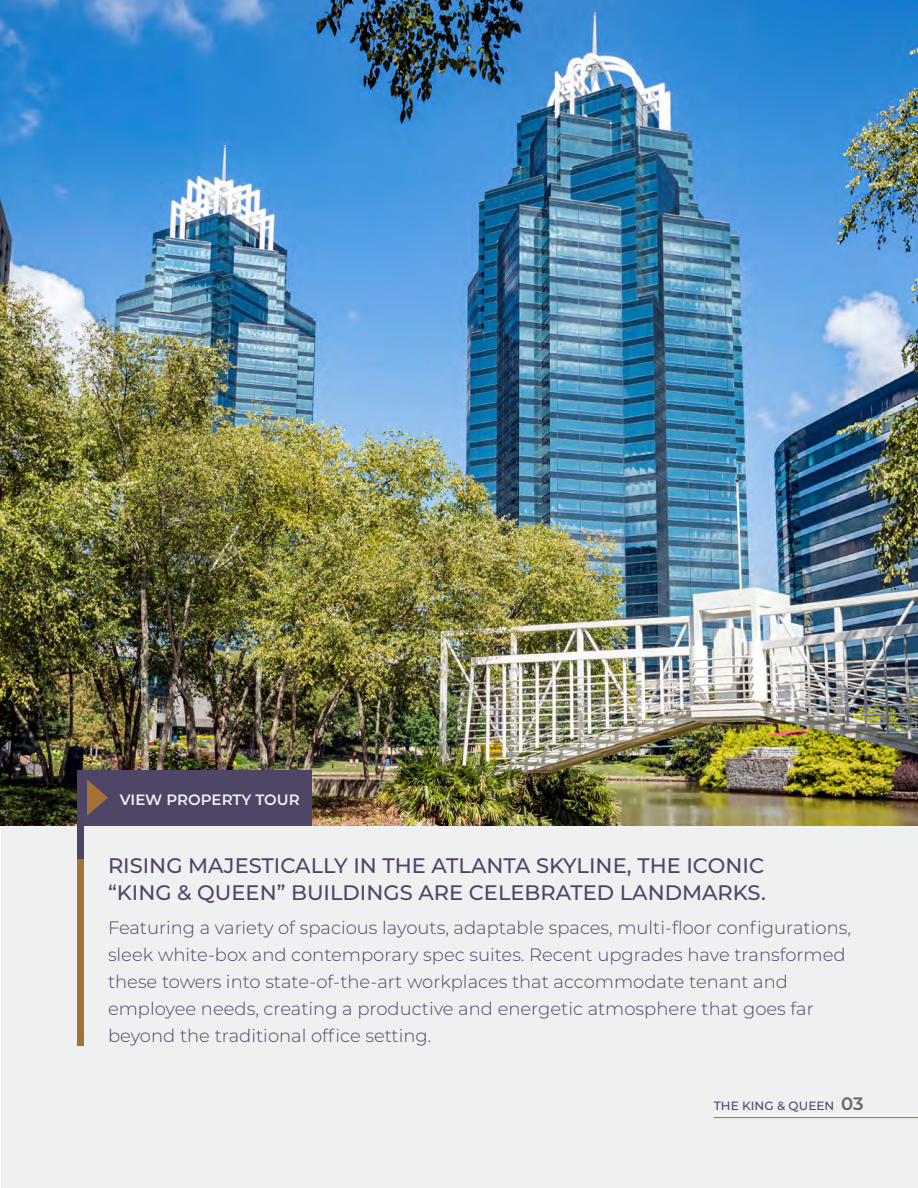
<style>
.page{position:relative;width:918px;height:1188px;background:#fff}
.page>*{position:absolute;margin:0;border:0;box-sizing:border-box;transform-origin:0 0}
.t1{font:500 21px/27px "Montserrat";color:#4f4567}
.t2{font:300 18px/27px "Montserrat";color:#4f4567}
.t3{font:600 15px "Montserrat";letter-spacing:-.01em;color:#eff0f0}
.t4{font:500 12px "Montserrat";letter-spacing:.005em;color:#4f4567}
.s1{font-weight:600;font-size:18px;color:#666768}
</style>
<div class="page">
<div style="left:1px;top:54px;width:917px;height:1134px;background:#eff0f0"></div>
<img style="left:0;top:0;width:918px;height:825px">
<div style="left:77px;top:859px;width:6px;height:187px;background:#a57135"></div>
<div style="left:77px;top:770px;width:6px;height:89px;background:#4e4466"></div>
<hr style="left:714px;top:1117px;width:204px;height:1px;background:#a57234">
<div style="left:83px;top:770px;width:229px;height:55px;background:#4f4567"></div>
<svg style="left:87px;top:780px;width:21px;height:36px"></svg>
<p class="t3" style="left:120px;top:789px;width:181px">VIEW PROPERTY TOUR</p>
<p class="t1" style="left:108px;top:851px;width:659px">RISING MAJESTICALLY IN THE ATLANTA SKYLINE, THE ICONIC “KING &amp; QUEEN” BUILDINGS ARE CELEBRATED LANDMARKS.</p>
<p class="t2" style="left:108px;top:914px;width:744px">Featuring a variety of spacious layouts, adaptable spaces, multi-floor configurations, sleek white-box and contemporary spec suites. Recent upgrades have transformed these towers into state-of-the-art workplaces that accommodate tenant and employee needs, creating a productive and energetic atmosphere that goes far beyond the traditional office setting.</p>
<p class="t4" style="left:714px;top:1097px;width:151px">THE KING &amp; QUEEN <span class="s1">03</span></p>
</div>
